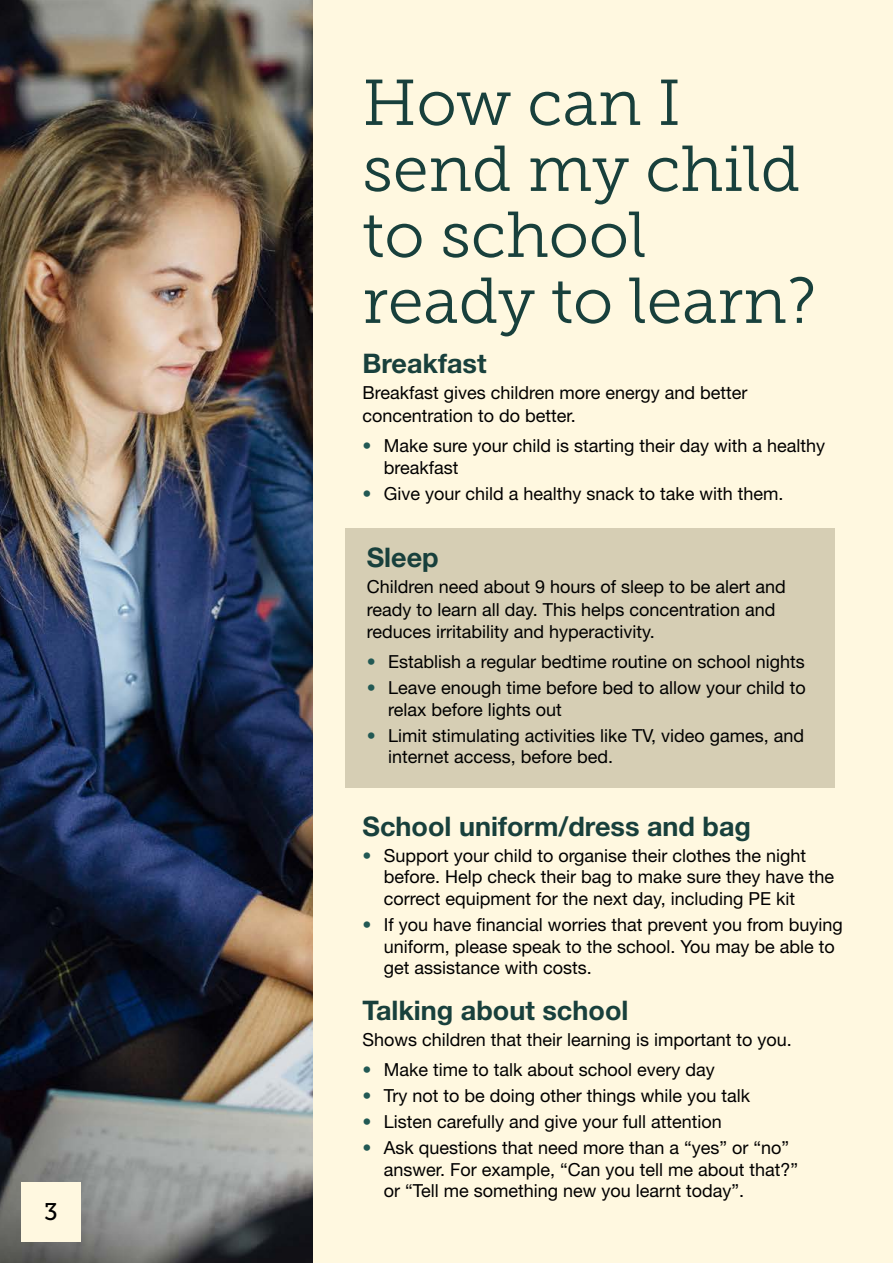
<style>
.page{position:relative;width:893px;height:1263px;background:#fff8e0}
.page>*{position:absolute;margin:0;border:0;box-sizing:border-box;transform-origin:0 0}
.t1{font:64.5px/66px "Museo Slab 300";color:#18403c}
.t2{font:700 27px "Helvetica Neue";color:#18403c}
.t3{font:24px "Museo Slab 500";color:#000}
.t4{font:18px/21.6px "Helvetica Neue";color:#000}
.s1{font-weight:700;color:#225954}
</style>
<div class="page">
<div style="left:345px;top:528px;width:489px;height:260px;background:#d6ceb4"></div>
<img style="left:0;top:0;width:313px;height:1263px">
<div style="left:21px;top:1182px;width:60px;height:60px;background:#fff8e0"></div>
<h3 class="t3" style="left:44px;top:1198px;width:15px">3</h3>
<h1 class="t1" style="left:362px;top:70px;width:455px">How can I send my child to school ready to learn?</h1>
<h2 class="t2" style="left:362px;top:346px;width:126px">Breakfast</h2>
<p class="t4" style="left:362px;top:381px;width:386px;line-height:22.5px">Breakfast gives children more energy and better concentration to do better.</p>
<p class="t4" style="left:384px;top:435px;width:443px;text-indent:-21px"><span class="s1">•</span> Make sure your child is starting their day with a healthy breakfast</p>
<p class="t4" style="left:362px;top:482px;width:423px"><span class="s1">•</span> Give your child a healthy snack to take with them.</p>
<h2 class="t2" style="left:367px;top:540px;width:73px">Sleep</h2>
<p class="t4" style="left:367px;top:575px;width:421px;line-height:22.5px">Children need about 9 hours of sleep to be alert and ready to learn all day. This helps concentration and reduces irritability and hyperactivity.</p>
<p class="t4" style="left:367px;top:651px;width:440px"><span class="s1">•</span> Establish a regular bedtime routine on school nights</p>
<p class="t4" style="left:388px;top:677px;width:419px;text-indent:-21px"><span class="s1">•</span> Leave enough time before bed to allow your child to relax before lights out</p>
<p class="t4" style="left:388px;top:724px;width:418px;text-indent:-21px"><span class="s1">•</span> Limit stimulating activities like TV, video games, and internet access, before bed.</p>
<h2 class="t2" style="left:362px;top:810px;width:390px">School uniform/dress and bag</h2>
<p class="t4" style="left:384px;top:844px;width:452px;text-indent:-21px"><span class="s1">•</span> Support your child to organise their clothes the night before. Help check their bag to make sure they have the correct equipment for the next day, including PE kit</p>
<p class="t4" style="left:384px;top:913px;width:461px;text-indent:-21px"><span class="s1">•</span> If you have financial worries that prevent you from buying uniform, please speak to the school. You may be able to get assistance with costs.</p>
<h2 class="t2" style="left:362px;top:993px;width:267px">Talking about school</h2>
<p class="t4" style="left:362px;top:1029px;width:431px">Shows children that their learning is important to you.</p>
<p class="t4" style="left:362px;top:1059px;width:354px"><span class="s1">•</span> Make time to talk about school every day</p>
<p class="t4" style="left:362px;top:1085px;width:389px"><span class="s1">•</span> Try not to be doing other things while you talk</p>
<p class="t4" style="left:362px;top:1111px;width:361px"><span class="s1">•</span> Listen carefully and give your full attention</p>
<p class="t4" style="left:384px;top:1136px;width:416px;text-indent:-21px"><span class="s1">•</span> Ask questions that need more than a “yes” or “no” answer. For example, “Can you tell me about that?” or “Tell me something new you learnt today”.</p>
</div>
